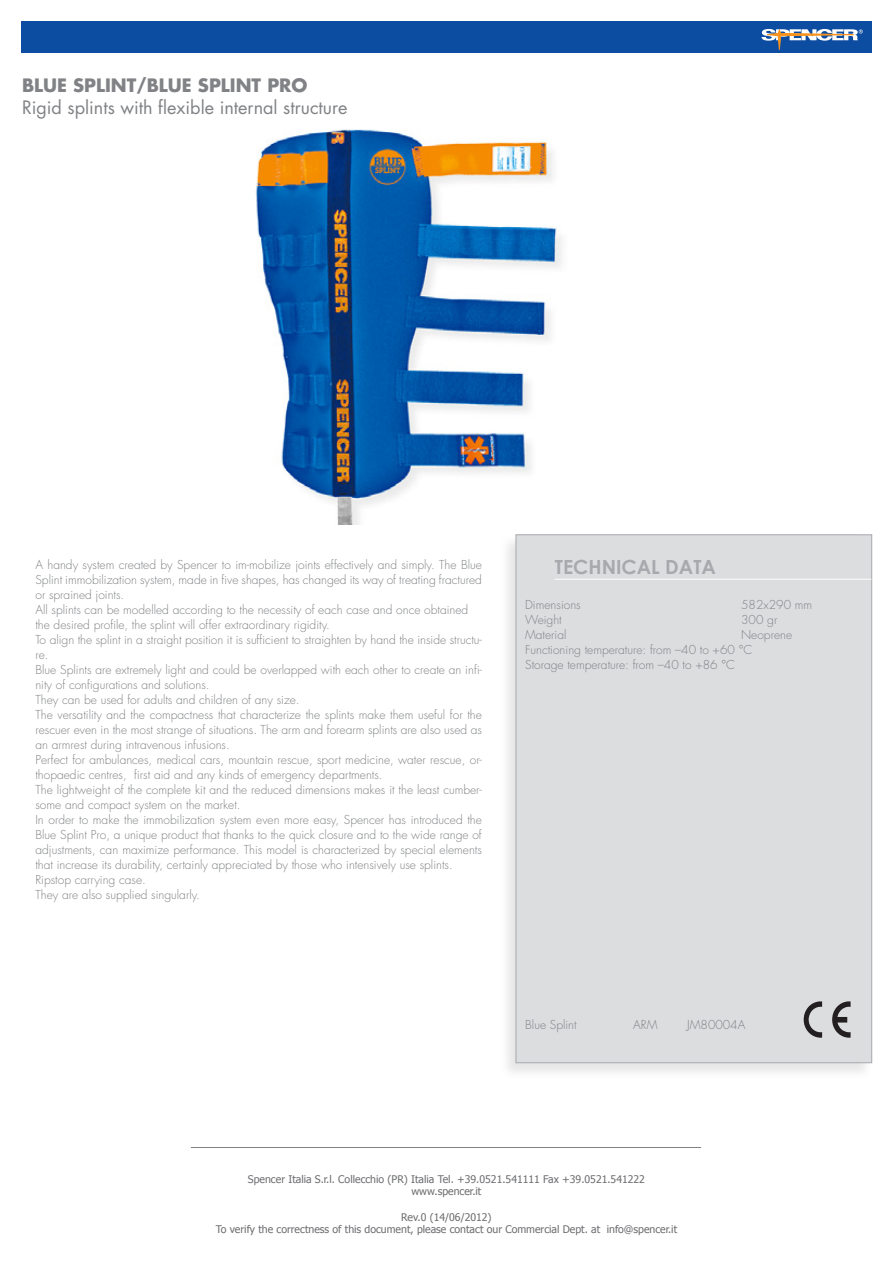
<style>
.page{position:relative;width:893px;height:1263px;background:#fff}
.page>*{position:absolute;margin:0;border:0;box-sizing:border-box;transform-origin:0 0}
.TITOLO_DATI_TECNICI{font:700 19.5px "Century Gothic";color:#a8a9ad}
.Sottotitolo{font:18px "Futura";color:#808285}
.Sottotitolo-2{font:700 18px "Futura";color:#808285}
.Dati_Tecnici{font:300 12px/15px "Futura";color:#808285;text-align:justify}
.t1{font:10.5px "Tahoma";color:#6c6d70}
</style>
<div class="page">
<div style="left:21px;top:21px;width:851px;height:31px;background:#0d4da1"></div>
<svg style="left:761px;top:29px;width:102px;height:24px"></svg>
<hr style="left:191px;top:1147px;width:510px;height:1px;background:#808285">
<img style="left:255px;top:129px;width:307px;height:395px">
<div style="left:499px;top:533px;width:375px;height:547px;background:#808285;opacity:.2"></div>
<div style="left:516px;top:534px;width:356px;height:529px;background:#dcdddf;border:1px solid #a8a9ad"></div>
<hr style="left:554px;top:579px;width:317px;height:1px;background:#fff">
<svg style="left:803px;top:1001px;width:48px;height:37px"></svg>
<p class="Sottotitolo-2" style="left:22px;top:73px;width:287px">BLUE SPLINT/BLUE SPLINT PRO</p>
<p class="Sottotitolo" style="left:22px;top:95px;width:327px">Rigid splints with flexible internal structure</p>
<p class="Dati_Tecnici" style="left:35px;top:557px;width:448px">A handy system created by Spencer to im-mobilize joints effectively and simply. The Blue</p>
<p class="Dati_Tecnici" style="left:35px;top:587px;width:90px">or sprained joints.</p>
<p class="Dati_Tecnici" style="left:35px;top:602px;width:434px">All splints can be modelled according to the necessity of each case and once obtained</p>
<p class="Dati_Tecnici" style="left:35px;top:617px;width:296px">the desired profile, the splint will offer extraordinary rigidity.</p>
<p class="Dati_Tecnici" style="left:35px;top:647px;width:15px">re.</p>
<p class="Dati_Tecnici" style="left:35px;top:572px;width:448px">Splint immobilization system, made in five shapes, has changed its way of treating fractured</p>
<p class="Dati_Tecnici" style="left:35px;top:632px;width:448px">To align the splint in a straight position isit sufficient to straighten by hand the inside structu-</p>
<p class="Dati_Tecnici" style="left:35px;top:677px;width:176px">nity of configurations and solutions.</p>
<p class="Dati_Tecnici" style="left:35px;top:662px;width:448px">Blue Splints are extremely light and could be overlapped with each other to create an infi-</p>
<p class="Dati_Tecnici" style="left:35px;top:692px;width:266px">They can be used for adults and children of any size.</p>
<p class="Dati_Tecnici" style="left:35px;top:707px;width:448px">The versatility and the compactness that characterize the splints make them useful for the rescuer even in the most strange of situations. The arm and forearm splints are also used as an armrest during intravenous infusions.</p>
<p class="Dati_Tecnici" style="left:134px;top:767px;width:250px">first aid and any kinds of emergency departments.</p>
<p class="Dati_Tecnici" style="left:35px;top:752px;width:448px">Perfect for ambulances, medical cars, mountain rescue, sport medicine, water rescue, or-</p>
<p class="Dati_Tecnici" style="left:35px;top:797px;width:207px">some and compact system on the market.</p>
<p class="Dati_Tecnici" style="left:35px;top:767px;width:93px">thopaedic centres,</p>
<p class="Dati_Tecnici" style="left:35px;top:782px;width:448px">The lightweight of the complete kit and the reduced dimensions makes it the least cumber-</p>
<p class="Dati_Tecnici" style="left:35px;top:812px;width:448px">In order to make the immobilization system even more easy, Spencer has introduced the Blue Splint Pro a, unique product that thanks to the quick closure and to the wide range of adjustments, can maximize performance. This model is characterized by special elements that increase its durability, certainly appreciated by those who intensively use splints.</p>
<p class="Dati_Tecnici" style="left:35px;top:872px;width:112px">Ripstop carrying case.</p>
<p class="Dati_Tecnici" style="left:35px;top:887px;width:166px">They are also supplied singularly.</p>
<p class="TITOLO_DATI_TECNICI" style="left:555px;top:555px;width:163px">TECHNICAL DATA</p>
<p class="Dati_Tecnici" style="left:525px;top:597px;width:57px">Dimensions</p>
<p class="Dati_Tecnici" style="left:741px;top:597px;width:73px">582x290 mm</p>
<p class="Dati_Tecnici" style="left:525px;top:612px;width:38px">Weight</p>
<p class="Dati_Tecnici" style="left:741px;top:612px;width:38px">300 gr</p>
<p class="Dati_Tecnici" style="left:525px;top:627px;width:43px">Material</p>
<p class="Dati_Tecnici" style="left:525px;top:642px;width:229px">Functioning temperature: from –40 to +60 C°</p>
<p class="Dati_Tecnici" style="left:525px;top:657px;width:211px">Storage temperature: from –40 to +86 C°</p>
<p class="Dati_Tecnici" style="left:741px;top:627px;width:52px">Neoprene</p>
<p class="Dati_Tecnici" style="left:525px;top:1017px;width:53px">Blue Splint</p>
<p class="Dati_Tecnici" style="left:633px;top:1017px;width:26px">ARM</p>
<p class="Dati_Tecnici" style="left:687px;top:1017px;width:60px">JM80004A</p>
<p class="t1" style="left:248px;top:1172px;width:399px">Spencer Italia .l.r.S Collecchio (PR) Italia Tel. +39.0521.541111 Fax +39.0521.541222</p>
<p class="t1" style="left:411px;top:1185px;width:71px">www.spencer i t.</p>
<p class="t1" style="left:401px;top:1210px;width:92px">Rev.0 )14/06/2012(</p>
<p class="t1" style="left:607px;top:1223px;width:72px">info@spencer i t.</p>
<p class="t1" style="left:216px;top:1223px;width:386px">To verify the correctness of this document, please contact our Commercial Dept. at</p>
</div>
